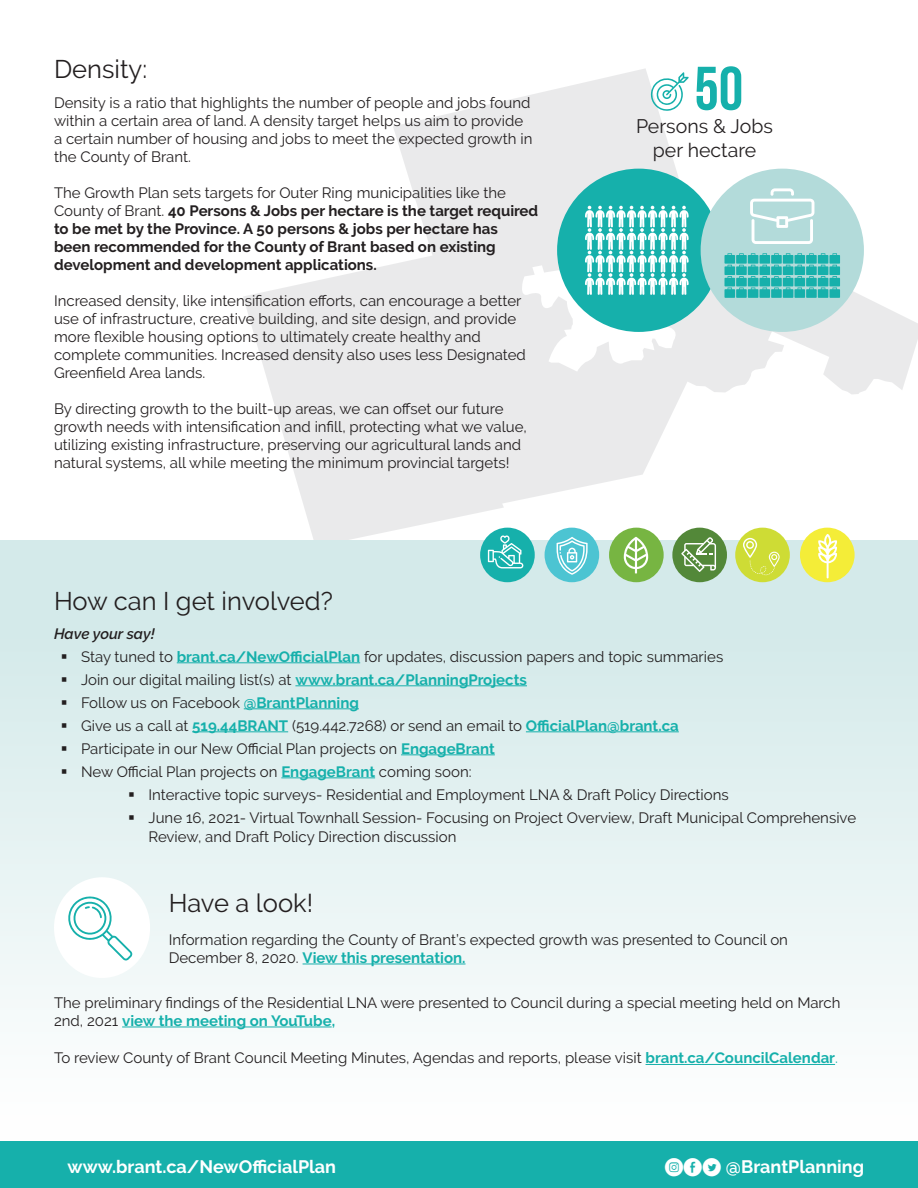
<style>
.page{position:relative;width:918px;height:1188px;background:#fff}
.page>*{position:absolute;margin:0;border:0;box-sizing:border-box;transform-origin:0 0}
.t1{font:700 61.5px "Bebas Neue";color:#16b0ab}
.t2{font:25.5px "Raleway";color:#231f20}
.t3{font:19.5px "Raleway";color:#231f20}
.t4{font:700 18px "Raleway";color:#fff}
.t5{font:15px/18px "Raleway";color:#231f20}
.t6{font:700 15px/18px "Raleway";color:#231f20}
.t7{font:italic 600 15px "Raleway";color:#231f20}
.s1{font-weight:400}
.s2{font-weight:700;color:#16b0ab}
.s3{color:#16b0ab}
.s4{font-family:"Social Media Circled";font-weight:400}
</style>
<div class="page">
<svg style="left:243px;top:69px;width:675px;height:471px"></svg>
<div style="left:0;top:540px;width:918px;height:615px;background:linear-gradient(to bottom,#cee7e7,#fff)"></div>
<div style="left:480px;top:528px;width:55px;height:54px;background:#16b0ab;border-radius:50%"></div>
<svg style="left:488px;top:535px;width:35px;height:33px"></svg>
<div style="left:545px;top:528px;width:54px;height:54px;background:#4cc4d2;border-radius:50%"></div>
<svg style="left:557px;top:537px;width:31px;height:38px"></svg>
<div style="left:609px;top:528px;width:55px;height:54px;background:#77b542;border-radius:50%"></div>
<svg style="left:624px;top:537px;width:24px;height:36px"></svg>
<div style="left:672px;top:528px;width:55px;height:54px;background:#538839;border-radius:50%"></div>
<svg style="left:681px;top:537px;width:35px;height:35px"></svg>
<div style="left:735px;top:528px;width:55px;height:54px;background:#cedc35;border-radius:50%"></div>
<div style="left:800px;top:528px;width:55px;height:54px;background:#f4ed38;border-radius:50%"></div>
<svg style="left:818px;top:534px;width:19px;height:44px"></svg>
<svg style="left:743px;top:538px;width:37px;height:38px"></svg>
<div style="left:0;top:1142px;width:918px;height:46px;background:#16b0ab"></div>
<hr style="left:177px;top:662px;width:183px;height:1px;background:#16b0ab">
<hr style="left:295px;top:685px;width:232px;height:1px;background:#16b0ab">
<hr style="left:244px;top:708px;width:115px;height:1px;background:#16b0ab">
<hr style="left:192px;top:731px;width:96px;height:1px;background:#16b0ab">
<hr style="left:526px;top:731px;width:153px;height:1px;background:#16b0ab">
<hr style="left:401px;top:754px;width:94px;height:1px;background:#16b0ab">
<hr style="left:281px;top:777px;width:94px;height:1px;background:#16b0ab">
<hr style="left:303px;top:964px;width:163px;height:1px;background:#16b0ab">
<hr style="left:122px;top:1027px;width:210px;height:1px;background:#16b0ab">
<hr style="left:646px;top:1064px;width:189px;height:1px;background:#16b0ab">
<div style="left:557px;top:169px;width:163px;height:163px;background:#16b0ab;border-radius:50%"></div>
<div style="left:701px;top:169px;width:163px;height:163px;background:#b3dbda;border-radius:50%"></div>
<svg style="left:585px;top:206px;width:104px;height:89px"></svg>
<svg style="left:725px;top:253px;width:115px;height:45px;background:#3ebbb7"></svg>
<svg style="left:750px;top:188px;width:64px;height:56px"></svg>
<div style="left:54px;top:877px;width:96px;height:101px;background:#fff;border-radius:50%"></div>
<svg style="left:68px;top:896px;width:65px;height:65px"></svg>
<svg style="left:651px;top:72px;width:38px;height:39px"></svg>
<svg style="left:62px;top:654px;width:4px;height:4px"></svg>
<svg style="left:62px;top:677px;width:4px;height:4px"></svg>
<svg style="left:62px;top:700px;width:4px;height:4px"></svg>
<svg style="left:62px;top:723px;width:4px;height:4px"></svg>
<svg style="left:62px;top:746px;width:4px;height:4px"></svg>
<svg style="left:62px;top:769px;width:4px;height:4px"></svg>
<svg style="left:130px;top:792px;width:4px;height:4px"></svg>
<svg style="left:130px;top:815px;width:4px;height:4px"></svg>
<p class="t2" style="left:54px;top:54px;width:95px">Density:</p>
<p class="t5" style="left:54px;top:94px;width:480px">Density is a ratio that highlights the number of people and jobs found within a certain area of land. A density target helps us aim to provide a certain number of housing and jobs to meet the expected growth in the County of Brant.</p>
<p class="t6" style="left:54px;top:184px;width:486px"><span class="s1">The Growth Plan sets targets for Outer Ring municipalities like the County of Brant.</span> 40 Persons &amp; Jobs per hectare is the target required to be met by the Province. A 50 persons &amp; jobs per hectare has<br>been recommended for the County of Brant based on existing development and development applications.</p>
<p class="t5" style="left:54px;top:292px;width:473px">Increased density, like intensification efforts, can encourage a better use of infrastructure, creative building, and site design, and provide more flexible housing options to ultimately create healthy and complete communities. Increased density also uses less Designated Greenfield Area lands.</p>
<p class="t5" style="left:54px;top:400px;width:474px">By directing growth to the built-up areas, we can offset our future growth needs with intensification and infill, protecting what we value, utilizing existing infrastructure, preserving our agricultural lands and natural systems, all while meeting the minimum provincial targets!</p>
<p class="t1" style="left:694px;top:55px;width:50px">50</p>
<p class="t3" style="left:636px;top:115px;width:138px">Persons &amp; Jobs</p>
<p class="t3" style="left:653px;top:138px;width:105px">per hectare</p>
<p class="t2" style="left:54px;top:586px;width:280px">How can I get involved?</p>
<p class="t7" style="left:54px;top:625px;width:102px">Have your say!</p>
<p class="t5" style="left:81px;top:647px;width:644px">Stay tuned to <span class="s2">brant.ca/NewOfficialPlan</span> for updates, discussion papers and topic summaries</p>
<p class="t5" style="left:81px;top:670px;width:447px">Join our digital mailing list(s) at <span class="s2">www.brant.ca/PlanningProjects</span></p>
<p class="t5" style="left:81px;top:693px;width:279px">Follow us on Facebook <span class="s2">@BrantPlanning</span></p>
<p class="t5" style="left:81px;top:716px;width:599px">Give us a call at <span class="s2">519.44BRANT</span> (519.442.7268) or send an email to <span class="s2">OfficialPlan@brant.ca</span></p>
<p class="t5" style="left:81px;top:739px;width:415px">Participate in our New Official Plan projects on <span class="s2">EngageBrant</span></p>
<p class="t5" style="left:81px;top:762px;width:392px">New Official Plan projects on <span class="s2">EngageBrant</span> coming soon:</p>
<p class="t5" style="left:148px;top:785px;width:582px">Interactive topic surveys- Residential and Employment LNA &amp; Draft Policy Directions</p>
<p class="t5" style="left:148px;top:808px;width:709px;line-height:19.5px">June 16, 2021- Virtual Townhall Session- Focusing on Project Overview, Draft Municipal Comprehensive<br>Review, and Draft Policy Direction discussion</p>
<p class="t2" style="left:169px;top:888px;width:146px">Have a look!</p>
<p class="t5" style="left:169px;top:931px;width:621px">Information regarding the County of Brant’s expected growth was presented to Council on<br>December 8, 2020. <span class="s2">View this presentation.</span></p>
<p class="t5" style="left:54px;top:994px;width:788px">The preliminary findings of the Residential LNA were presented to Council during a special meeting held on March<br>2nd, 2021 <span class="s2">view the meeting on YouTube,</span></p>
<p class="t5" style="left:54px;top:1049px;width:785px">To review County of Brant Council Meeting Minutes, Agendas and reports, please visit <span class="s2">brant.ca/CouncilCalendar</span><span class="s3">.</span></p>
<p class="t4" style="left:68px;top:1156px;width:270px">www.brant.ca/NewOfficialPlan</p>
<p class="t4" style="left:665px;top:1156px;width:201px"><span class="s4">QED</span> @BrantPlanning</p>
</div>
